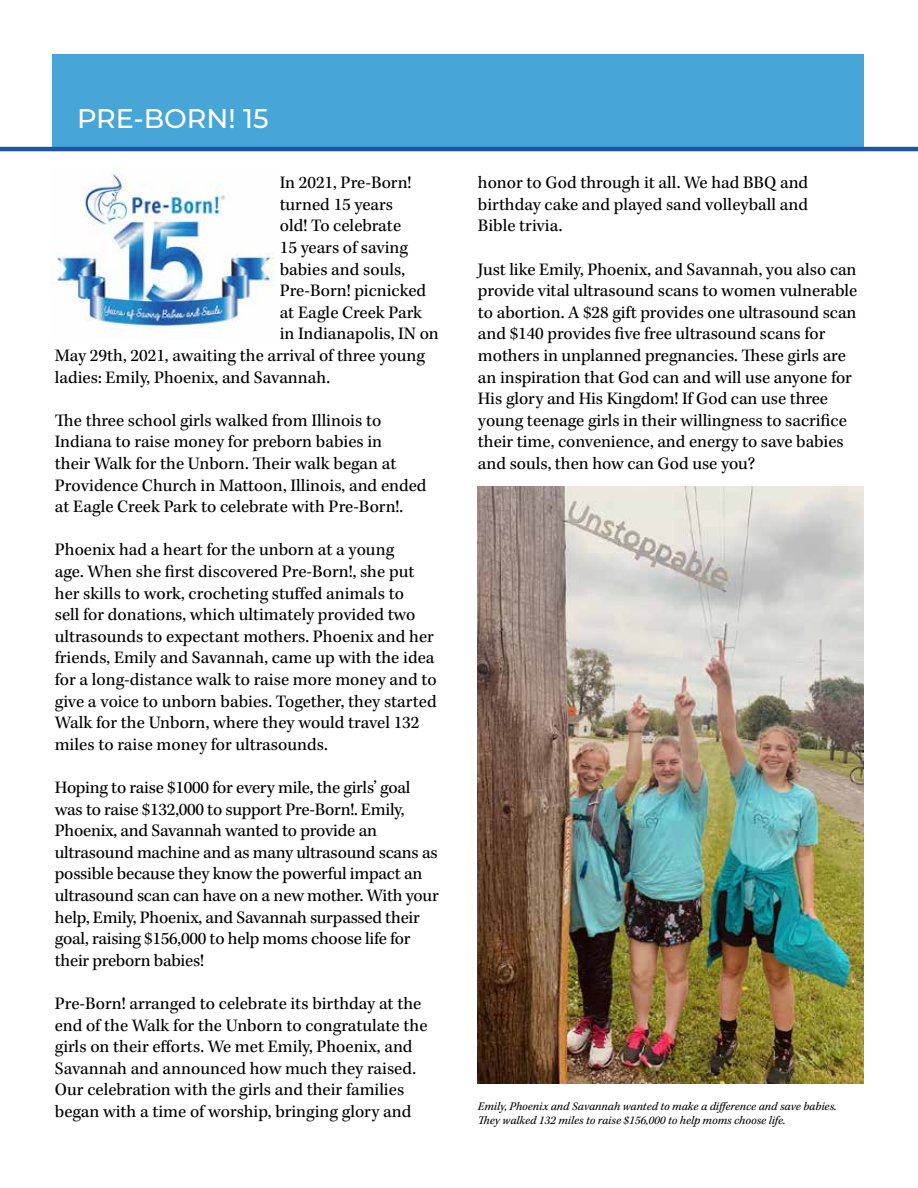
<style>
.page{position:relative;width:918px;height:1188px;background:#fff}
.page>*{position:absolute;margin:0;border:0;box-sizing:border-box;transform-origin:0 0}
.t1{font:500 27px "Montserrat";color:#fff}
.t2{font:18px/21.6px "Kepler Std";color:#000}
.t3{font:italic 12px/14.4px "Kepler Std";color:#000}
</style>
<div class="page">
<div style="left:53px;top:54px;width:811px;height:95px;background:#47a5d7"></div>
<hr style="left:0;top:147px;width:918px;height:4px;background:#1f55a6">
<img style="left:478px;top:486px;width:386px;height:597px">
<img style="left:53px;top:168px;width:221px;height:161px">
<h1 class="t1" style="left:77px;top:100px;width:193px">PRE-BORN! 15</h1>
<p class="t2" style="left:280px;top:172px;width:133px">In 2021, Pre-Born!</p>
<p class="t2" style="left:280px;top:194px;width:115px">turned 15 years</p>
<p class="t2" style="left:280px;top:216px;width:123px">old! To celebrate</p>
<p class="t2" style="left:280px;top:237px;width:130px">15 years of saving</p>
<p class="t2" style="left:280px;top:259px;width:127px">babies and souls,</p>
<p class="t2" style="left:280px;top:280px;width:148px">Pre-Born! picnicked</p>
<p class="t2" style="left:280px;top:302px;width:144px">at Eagle Creek Park</p>
<p class="t2" style="left:280px;top:324px;width:161px">in Indianapolis, IN on</p>
<p class="t2" style="left:55px;top:345px;width:372px">May 29th, 2021, awaiting the arrival of three young</p>
<p class="t2" style="left:55px;top:367px;width:277px">ladies: Emily, Phoenix, and Savannah.</p>
<p class="t2" style="left:55px;top:410px;width:373px">The three school girls walked from Illinois to Indiana to raise money for preborn babies in<br>their Walk for the Unborn. Their walk began at Providence Church in Mattoon, Illinois, and ended at Eagle Creek Park to celebrate with Pre-Born!.</p>
<p class="t2" style="left:55px;top:540px;width:383px">Phoenix had a heart for the unborn at a young<br>age. When she first discovered Pre-Born!, she put her skills to work, crocheting stuffed animals to<br>sell for donations, which ultimately provided two ultrasounds to expectant mothers. Phoenix and her friends, Emily and Savannah, came up with the idea for a long-distance walk to raise more money and to give a voice to unborn babies. Together, they started Walk for the Unborn, where they would travel 132 miles to raise money for ultrasounds.</p>
<p class="t2" style="left:55px;top:777px;width:385px">Hoping to raise $1000 for every mile, the girls’ goal was to raise $132,000 to support Pre-Born!. Emily, Phoenix, and Savannah wanted to provide an ultrasound machine and as many ultrasound scans as possible because they know the powerful impact an ultrasound scan can have on a new mother. With your help, Emily, Phoenix, and Savannah surpassed their goal, raising $156,000 to help moms choose life for their preborn babies!</p>
<p class="t2" style="left:55px;top:993px;width:374px">Pre-Born! arranged to celebrate its birthday at the end of the Walk for the Unborn to congratulate the girls on their efforts. We met Emily, Phoenix, and Savannah and announced how much they raised.<br>Our celebration with the girls and their families began with a time of worship, bringing glory and</p>
<p class="t2" style="left:478px;top:172px;width:332px;text-align:justify">honor to God through it all. We had BBQ and birthday cake and played sand volleyball and Bible trivia.</p>
<p class="t2" style="left:478px;top:259px;width:381px">Just like Emily, Phoenix, and Savannah, you also can provide vital ultrasound scans to women vulnerable to abortion. A $28 gift provides one ultrasound scan and $140 provides five free ultrasound scans for mothers in unplanned pregnancies. These girls are an inspiration that God can and will use anyone for His glory and His Kingdom! If God can use three young teenage girls in their willingness to sacrifice their time, convenience, and energy to save babies and souls, then how can God use you?</p>
<p class="t3" style="left:478px;top:1099px;width:360px">Emily, Phoenix and Savannah wanted to make a difference and save babies.<br>They walked 132 miles to raise $156,000 to help moms choose life.</p>
</div>
